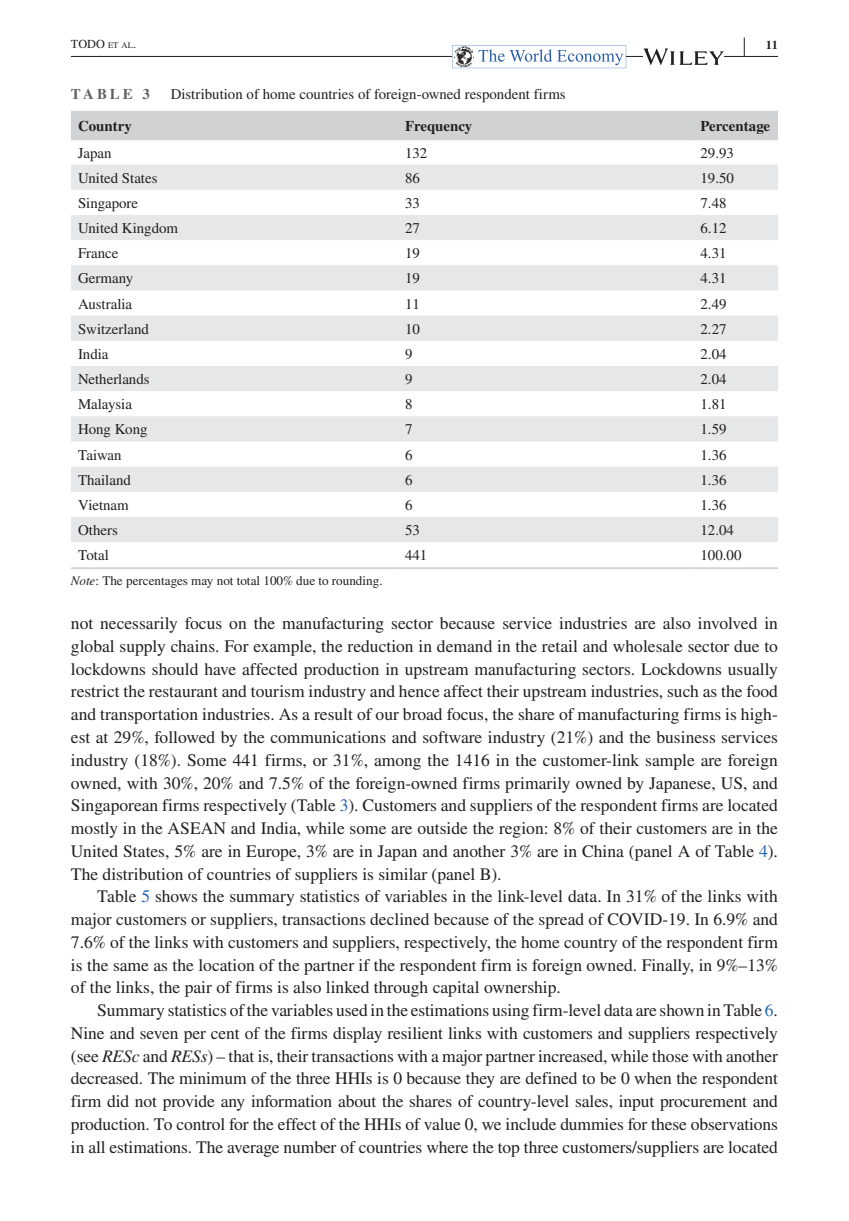
<style>
.page{position:relative;width:849px;height:1221px;background:#fff}
.page>*{position:absolute;margin:0;border:0;box-sizing:border-box;transform-origin:0 0}
.t1{font:17.5px/22.8px "STIX";color:#231f20;text-align:justify}
.t2{font:14.88px "STIX";color:#231f20}
.t3{font:700 14.88px "STIX";color:#231f20}
.t4{font:700 14.88px "STIX";letter-spacing:.2em;color:#636366}
.t5{font:13.12px "STIX";color:#231f20}
.t6{font:12.25px "STIX";color:#231f20}
.t7{font:700 12.25px "STIX";color:#231f20}
.s1{font-size:8.58px}
.s2{font-style:italic}
.s3{color:#2564af}
</style>
<div class="page">
<hr style="left:71px;top:56px;width:706px;height:1px;background:#231f20">
<svg style="left:452px;top:45px;width:174px;height:23px"></svg>
<img style="left:454px;top:46px;width:19px;height:20px">
<svg style="left:643px;top:48px;width:80px;height:17px"></svg>
<svg style="left:743px;top:38px;width:1px;height:18px"></svg>
<div style="left:71px;top:111px;width:706px;height:27px;background:#d1d2d4"></div>
<svg style="left:71px;top:164px;width:706px;height:378px;fill:#e6e7e9"></svg>
<hr style="left:71px;top:138px;width:327px;height:2px;background:#d1d2d4">
<hr style="left:398px;top:138px;width:295px;height:2px;background:#d1d2d4">
<hr style="left:693px;top:138px;width:84px;height:2px;background:#d1d2d4">
<hr style="left:71px;top:567px;width:327px;height:2px;background:#d1d2d4">
<hr style="left:398px;top:567px;width:295px;height:2px;background:#d1d2d4">
<hr style="left:693px;top:567px;width:84px;height:2px;background:#d1d2d4">
<p class="t6" style="left:71px;top:36px;width:67px">TODO <span class="s1">et al</span>.</p>
<p class="t7" style="left:765px;top:37px;width:14px">11</p>
<p class="t4" style="left:71px;top:85px;width:80px">TABLE 3</p>
<p class="t2" style="left:171px;top:84px;width:396px">Distribution of home countries of foreign-owned respondent firms</p>
<p class="t3" style="left:78px;top:117px;width:55px">Country</p>
<p class="t3" style="left:405px;top:117px;width:69px">Frequency</p>
<p class="t3" style="left:700px;top:117px;width:71px">Percentage</p>
<p class="t2" style="left:78px;top:142px;width:35px">Japan</p>
<p class="t2" style="left:405px;top:142px;width:24px">132</p>
<p class="t2" style="left:700px;top:142px;width:35px">29.93</p>
<p class="t2" style="left:78px;top:167px;width:81px">United States</p>
<p class="t2" style="left:405px;top:167px;width:16px">86</p>
<p class="t2" style="left:700px;top:167px;width:35px">19.50</p>
<p class="t2" style="left:78px;top:193px;width:62px">Singapore</p>
<p class="t2" style="left:405px;top:193px;width:16px">33</p>
<p class="t2" style="left:700px;top:193px;width:28px">7.48</p>
<p class="t2" style="left:78px;top:218px;width:102px">United Kingdom</p>
<p class="t2" style="left:405px;top:218px;width:16px">27</p>
<p class="t2" style="left:700px;top:218px;width:28px">6.12</p>
<p class="t2" style="left:78px;top:243px;width:42px">France</p>
<p class="t2" style="left:405px;top:243px;width:16px">19</p>
<p class="t2" style="left:700px;top:243px;width:28px">4.31</p>
<p class="t2" style="left:78px;top:268px;width:57px">Germany</p>
<p class="t2" style="left:405px;top:268px;width:16px">19</p>
<p class="t2" style="left:700px;top:268px;width:28px">4.31</p>
<p class="t2" style="left:78px;top:293px;width:56px">Australia</p>
<p class="t2" style="left:405px;top:293px;width:16px">11</p>
<p class="t2" style="left:700px;top:293px;width:28px">2.49</p>
<p class="t2" style="left:78px;top:318px;width:72px">Switzerland</p>
<p class="t2" style="left:405px;top:318px;width:16px">10</p>
<p class="t2" style="left:700px;top:318px;width:28px">2.27</p>
<p class="t2" style="left:78px;top:344px;width:32px">India</p>
<p class="t2" style="left:405px;top:344px;width:9px">9</p>
<p class="t2" style="left:700px;top:344px;width:28px">2.04</p>
<p class="t2" style="left:78px;top:369px;width:73px">Netherlands</p>
<p class="t2" style="left:405px;top:369px;width:9px">9</p>
<p class="t2" style="left:700px;top:369px;width:28px">2.04</p>
<p class="t2" style="left:78px;top:394px;width:55px">Malaysia</p>
<p class="t2" style="left:405px;top:394px;width:9px">8</p>
<p class="t2" style="left:700px;top:394px;width:28px">1.81</p>
<p class="t2" style="left:78px;top:419px;width:71px">Hong Kong</p>
<p class="t2" style="left:405px;top:419px;width:9px">7</p>
<p class="t2" style="left:700px;top:419px;width:28px">1.59</p>
<p class="t2" style="left:78px;top:444px;width:45px">Taiwan</p>
<p class="t2" style="left:405px;top:444px;width:9px">6</p>
<p class="t2" style="left:700px;top:444px;width:28px">1.36</p>
<p class="t2" style="left:78px;top:469px;width:54px">Thailand</p>
<p class="t2" style="left:405px;top:469px;width:9px">6</p>
<p class="t2" style="left:700px;top:469px;width:28px">1.36</p>
<p class="t2" style="left:78px;top:494px;width:52px">Vietnam</p>
<p class="t2" style="left:405px;top:494px;width:9px">6</p>
<p class="t2" style="left:700px;top:494px;width:28px">1.36</p>
<p class="t2" style="left:78px;top:520px;width:41px">Others</p>
<p class="t2" style="left:405px;top:520px;width:16px">53</p>
<p class="t2" style="left:700px;top:520px;width:35px">12.04</p>
<p class="t2" style="left:78px;top:545px;width:32px">Total</p>
<p class="t2" style="left:405px;top:545px;width:24px">441</p>
<p class="t2" style="left:700px;top:545px;width:42px">100.00</p>
<p class="t5" style="left:71px;top:571px;width:313px"><span class="s2">Note</span>: The percentages may not total 100% due to rounding.</p>
<p class="t1" style="left:71px;top:613px;width:708px">not necessarily focus on the manufacturing sector because service industries are also involved in global supply chains. For example, the reduction in demand in the retail and wholesale sector due to lockdowns should have affected production in upstream manufacturing sectors. Lockdowns usually restrict the restaurant and tourism industry and hence affect their upstream industries, such as the food and transportation industries. As a result of our broad focus, the share of manufacturing firms is high&shy;est at 29%, followed by the communications and software industry (21%) and the business services industry (18%). Some 441 firms, or 31%, among the 1416 in the customer-link sample are foreign owned, with 30%, 20% and 7.5% of the foreign-owned firms primarily owned by Japanese, US, and Singaporean firms respectively (Table <span class="s3">3</span>). Customers and suppliers of the respondent firms are located mostly in the ASEAN and India, while some are outside the region: 8% of their customers are in the United States, 5% are in Europe, 3% are in Japan and another 3% are in China (panel A of Table <span class="s3">4</span>).<br>The distribution of countries of suppliers is similar (panel B).</p>
<p class="t1" style="left:71px;top:886px;width:708px;text-indent:26px">Table <span class="s3">5</span> shows the summary statistics of variables in the link-level data. In 31% of the links with major customers or suppliers, transactions declined because of the spread of COVID-19. In 6.9% and 7.6% of the links with customers and suppliers, respectively, the home country of the respondent firm is the same as the location of the partner if the respondent firm is foreign owned. Finally, in 9%–13% of the links, the pair of firms is also linked through capital ownership.</p>
<p class="t1" style="left:71px;top:1000px;width:708px;text-indent:26px">Summary statistics of the variables used in the estimations using firm-level data are shown in Table <span class="s3">6</span>.<br>Nine and seven per cent of the firms display resilient links with customers and suppliers respectively (see <span class="s2">RESc</span> and <span class="s2">RESs</span>) – that is, their transactions with a major partner increased, while those with another decreased. The minimum of the three HHIs is 0 because they are defined to be 0 when the respondent firm did not provide any information about the shares of country-level sales, input procurement and production. To control for the effect of the HHIs of value 0, we include dummies for these observations in all estimations. The average number of countries where the top three customers/suppliers are located</p>
</div>
